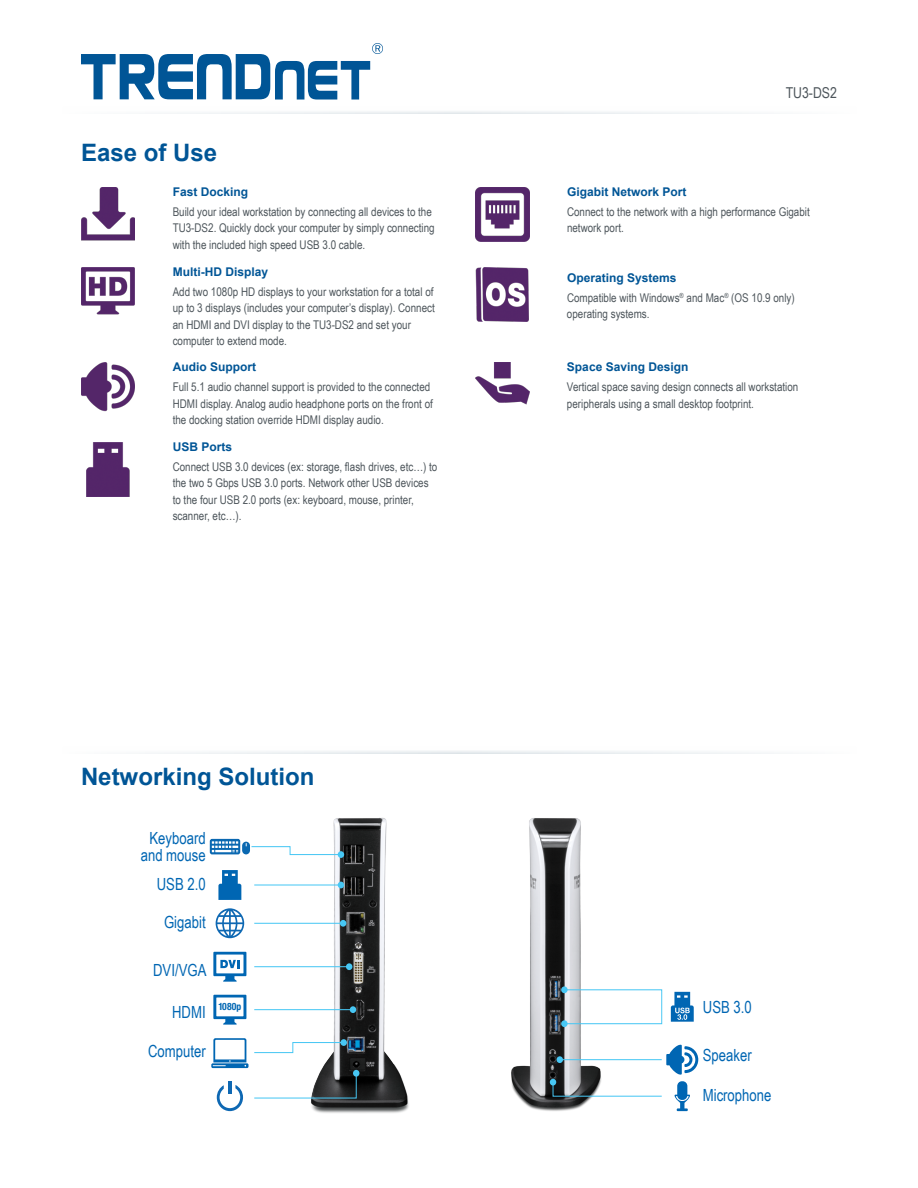
<style>
.page{position:relative;width:918px;height:1188px;background:#fff}
.page>*{position:absolute;margin:0;border:0;box-sizing:border-box;transform-origin:0 0}
.t1{font:700 24px "Arial";color:#005596}
.t2{font:16.8px/16.8px "Arial Narrow";color:#0066b3;text-align:center;scale:.96 1}
.t3{font:15px "Arial Narrow";color:#4d555b}
.t4{font:12px/16.5px "Arial Narrow";color:#4d555b}
.t5{font:700 12px "Arial";color:#005596}
.t6{font:700 condensed 10.05px "Helvetica Neue";letter-spacing:.01em;color:#0066b3;scale:.96 1}
</style>
<div class="page">
<svg style="left:170px;top:111px;width:579px;height:3px"></svg>
<svg style="left:81px;top:43px;width:302px;height:57px"></svg>
<img style="left:511px;top:818px;width:93px;height:293px">
<img style="left:309px;top:817px;width:100px;height:296px">
<svg style="left:675px;top:1081px;width:15px;height:30px"></svg>
<svg style="left:671px;top:992px;width:23px;height:30px"></svg>
<div style="left:564px;top:989px;width:98px;height:35px;border:1px solid #47c7f4"></div>
<div style="left:561px;top:986px;width:7px;height:7px;background:#47c7f4;border-radius:50%"></div>
<div style="left:561px;top:1020px;width:7px;height:7px;background:#47c7f4;border-radius:50%"></div>
<svg style="left:666px;top:1045px;width:32px;height:30px"></svg>
<hr style="left:560px;top:1059px;width:102px;height:1px;background:#47c7f4">
<div style="left:557px;top:1056px;width:6px;height:7px;background:#47c7f4;border-radius:50%"></div>
<hr style="left:254px;top:923px;width:89px;height:1px;background:#47c7f4">
<div style="left:340px;top:920px;width:6px;height:7px;background:#47c7f4;border-radius:50%"></div>
<svg style="left:218px;top:870px;width:23px;height:30px"></svg>
<svg style="left:216px;top:908px;width:28px;height:30px"></svg>
<svg style="left:213px;top:952px;width:33px;height:30px"></svg>
<svg style="left:213px;top:995px;width:33px;height:30px"></svg>
<svg style="left:552px;top:1081px;width:110px;height:16px"></svg>
<div style="left:550px;top:1079px;width:6px;height:7px;background:#47c7f4;border-radius:50%"></div>
<svg style="left:211px;top:1038px;width:146px;height:73px"></svg>
<div style="left:353px;top:1070px;width:6px;height:7px;background:#47c7f4;border-radius:50%"></div>
<hr style="left:254px;top:966px;width:95px;height:1px;background:#47c7f4">
<div style="left:346px;top:963px;width:6px;height:7px;background:#47c7f4;border-radius:50%"></div>
<hr style="left:254px;top:1009px;width:99px;height:1px;background:#47c7f4">
<div style="left:350px;top:1006px;width:6px;height:7px;background:#47c7f4;border-radius:50%"></div>
<hr style="left:254px;top:885px;width:87px;height:1px;background:#47c7f4">
<svg style="left:338px;top:882px;width:6px;height:6px"></svg>
<svg style="left:210px;top:839px;width:132px;height:16px"></svg>
<div style="left:338px;top:851px;width:6px;height:7px;background:#47c7f4;border-radius:50%"></div>
<img style="left:81px;top:267px;width:54px;height:48px">
<img style="left:81px;top:363px;width:54px;height:49px">
<img style="left:81px;top:187px;width:54px;height:54px">
<img style="left:86px;top:442px;width:44px;height:54px">
<img style="left:475px;top:363px;width:54px;height:42px">
<img style="left:475px;top:267px;width:54px;height:54px">
<img style="left:475px;top:187px;width:54px;height:54px">
<h1 class="t1" style="left:81px;top:136px;width:138px">Ease of Use</h1>
<p class="t5" style="left:173px;top:184px;width:77px">Fast Docking</p>
<p class="t4" style="left:173px;top:203px;width:263px">Build your ideal workstation by connecting all devices to the<br>TU3-DS2. Quickly dock your computer by simply connecting with the included high speed USB 3.0 cable.</p>
<p class="t5" style="left:173px;top:264px;width:97px">Multi-HD Display</p>
<p class="t4" style="left:173px;top:283px;width:264px">Add two 1080p HD displays to your workstation for a total of up to 3 displays (includes your computer’s display). Connect an HDMI and DVI display to the TU3-DS2 and set your computer to extend mode.</p>
<p class="t5" style="left:173px;top:359px;width:85px">Audio Support</p>
<p class="t4" style="left:173px;top:378px;width:262px">Full 5.1 audio channel support is provided to the connected<br>HDMI display. Analog audio headphone ports on the front of the docking station override HDMI display audio.</p>
<p class="t5" style="left:173px;top:439px;width:61px">USB Ports</p>
<p class="t4" style="left:173px;top:458px;width:266px">Connect USB 3.0 devices (ex: storage, flash drives, etc…) to the two 5 Gbps USB 3.0 ports. Network other USB devices to the four USB 2.0 ports (ex: keyboard, mouse, printer, scanner, etc…).</p>
<h1 class="t1" style="left:81px;top:761px;width:235px">Networking Solution</h1>
<h2 class="t2" style="left:141px;top:829px;width:69px">Keyboard and mouse</h2>
<h2 class="t2" style="left:157px;top:875px;width:52px">USB 2.0</h2>
<h2 class="t2" style="left:164px;top:913px;width:45px">Gigabit</h2>
<h2 class="t2" style="left:153px;top:961px;width:57px">DVI/VGA</h2>
<h2 class="t2" style="left:172px;top:1003px;width:36px">HDMI</h2>
<h2 class="t2" style="left:148px;top:1042px;width:62px">Computer</h2>
<p class="t6" style="left:218px;top:1001px;width:25px">1080p</p>
<p class="t3" style="left:786px;top:81px;width:53px">TU3-DS2</p>
<p class="t5" style="left:567px;top:184px;width:121px">Gigabit Network Port</p>
<p class="t4" style="left:567px;top:203px;width:244px">Connect to the network with a high performance Gigabit network port.</p>
<p class="t5" style="left:567px;top:270px;width:111px">Operating Systems</p>
<p class="t4" style="left:567px;top:289px;width:229px">Compatible with Windows<sup>®</sup> and Mac<sup>®</sup> (OS 10.9 only) operating systems.</p>
<p class="t5" style="left:567px;top:359px;width:123px">Space Saving Design</p>
<p class="t4" style="left:567px;top:378px;width:233px">Vertical space saving design connects all workstation peripherals using a small desktop footprint.</p>
<h2 class="t2" style="left:703px;top:998px;width:52px">USB 3.0</h2>
<h2 class="t2" style="left:703px;top:1046px;width:52px">Speaker</h2>
<h2 class="t2" style="left:703px;top:1086px;width:73px">Microphone</h2>
</div>
